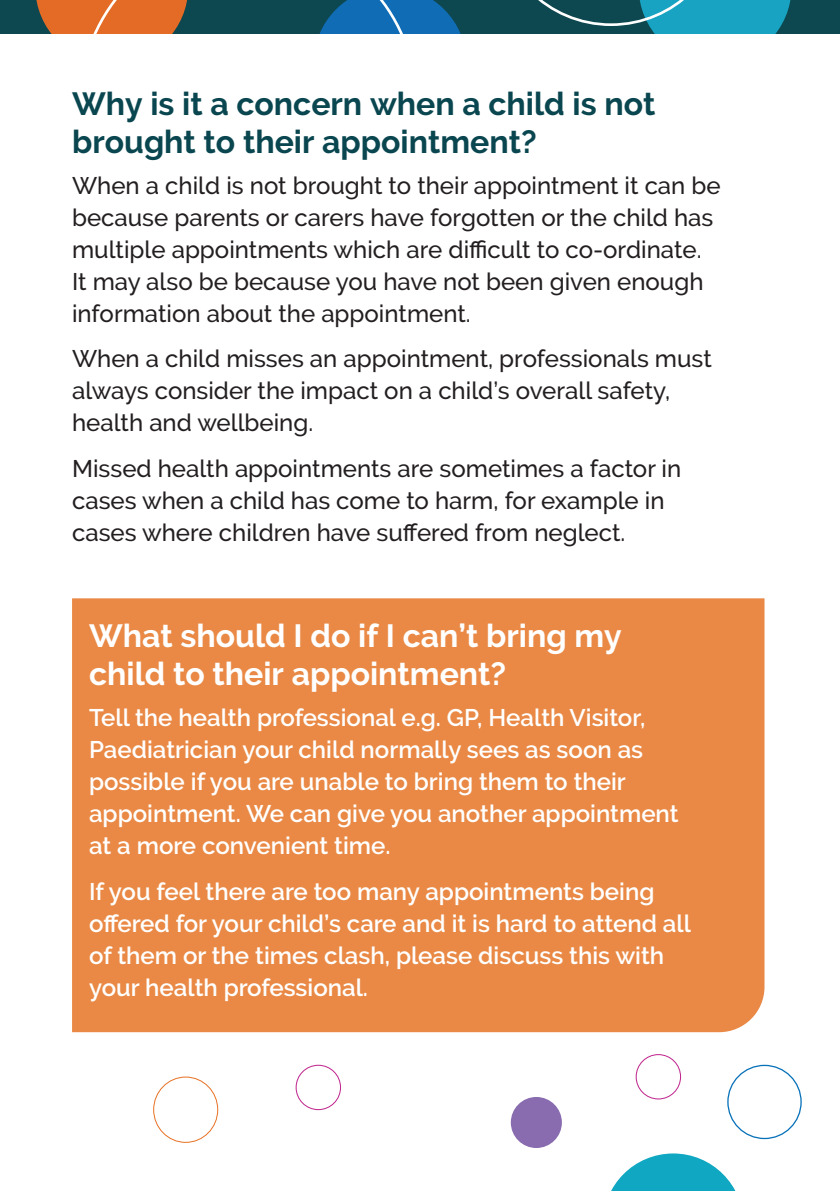
<style>
.page{position:relative;width:840px;height:1191px;background:#fff}
.page>*{position:absolute;margin:0;border:0;box-sizing:border-box;transform-origin:0 0}
.t1{font:700 32px/38px "Raleway";color:#09464f}
.t2{font:700 32px/38px "Raleway";color:#fff}
.t3{font:500 24px/32px "Raleway";color:#231f20}
.t4{font:600 24px/32px "Raleway";color:#fff}
</style>
<div class="page">
<div style="left:72px;top:598px;width:692px;height:434px;background:#e98945"></div>
<svg style="left:0;top:0;width:839px;height:34px;background:#37646c"></svg>
<svg style="left:611px;top:1153px;width:125px;height:38px"></svg>
<div style="left:510px;top:1097px;width:51px;height:51px;background:#896caf;border-radius:50%"></div>
<div style="left:153px;top:1076px;width:65px;height:66px;border:1px solid #e77124;border-radius:50%"></div>
<div style="left:635px;top:1054px;width:45px;height:45px;border:1px solid #c0278f;border-radius:50%"></div>
<div style="left:295px;top:1064px;width:46px;height:46px;border:1px solid #c0278f;border-radius:50%"></div>
<div style="left:726px;top:1064px;width:75px;height:75px;border:1px solid #0771b9;border-radius:50%"></div>
<h1 class="t1" style="left:72px;top:85px;width:584px">Why is it a concern when a child is not brought to their appointment?</h1>
<p class="t3" style="left:72px;top:169px;width:649px">When a child is not brought to their appointment it can be because parents or carers have forgotten or the child has multiple appointments which are difficult to co-ordinate.<br>It may also be because you have not been given enough information about the appointment.</p>
<p class="t3" style="left:72px;top:343px;width:641px">When a child misses an appointment, professionals must always consider the impact on a child’s overall safety, health and wellbeing.</p>
<p class="t3" style="left:72px;top:453px;width:610px">Missed health appointments are sometimes a factor in cases when a child has come to harm, for example in cases where children have suffered from neglect.</p>
<h1 class="t2" style="left:89px;top:617px;width:534px">What should I do if I can’t bring my child to their appointment?</h1>
<p class="t4" style="left:89px;top:701px;width:590px">Tell the health professional e.g. GP, Health Visitor, Paediatrician your child normally sees as soon as possible if you are unable to bring them to their appointment. We can give you another appointment at a more convenient time.</p>
<p class="t4" style="left:89px;top:875px;width:603px">If you feel there are too many appointments being offered for your child’s care and it is hard to attend all of them or the times clash, please discuss this with your health professional.</p>
</div>
